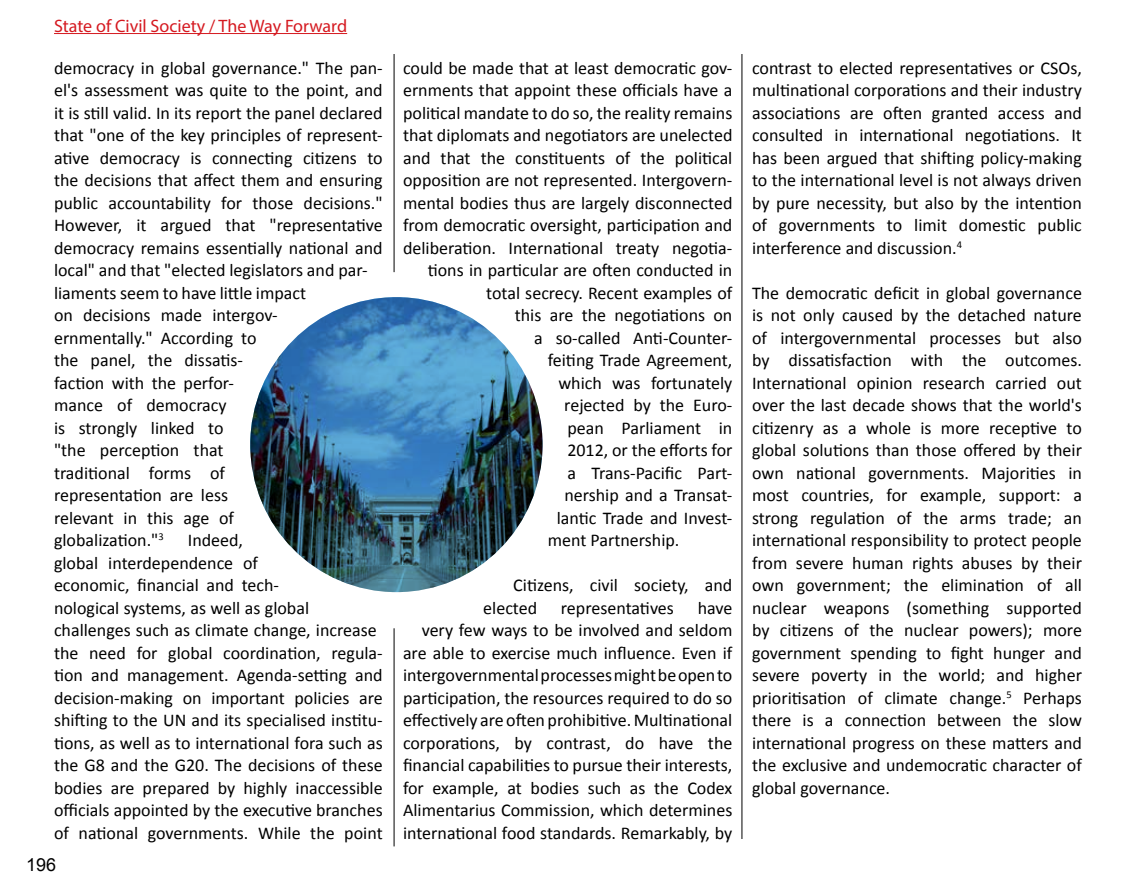
<style>
.page{position:relative;width:1136px;height:893px;background:#fff}
.page>*{position:absolute;margin:0;border:0;box-sizing:border-box;transform-origin:0 0}
.t1{font:18px/22.5px "Calibri";color:#000}
.t2{font:18px "Myriad Pro";color:#d51920}
.t3{font:18px "Arial";color:#000}
</style>
<div class="page">
<hr style="left:54px;top:33px;width:293px;height:1px;background:#d51920">
<hr style="left:741px;top:54px;width:1px;height:785px;background:#000">
<hr style="left:394px;top:54px;width:1px;height:218px;background:#000">
<img style="left:250px;top:297px;width:292px;height:295px">
<hr style="left:394px;top:628px;width:1px;height:218px;background:#000">
<p class="t2" style="left:54px;top:15px;width:294px">State of Civil Society / The Way Forward</p>
<p class="t1" style="left:54px;top:56px;width:330px">democracy in global governance." The pan&shy;el's assessment was quite to the point, and it is still valid. In its report the panel declared that "one of the key principles of represent&shy;ative democracy is connecting citizens to the decisions that affect them and ensuring public accountability for those decisions." However, it argued that "representative democracy remains essentially national and local" and that "elected legislators and par&shy;liaments seem to have little impact<br>on decisions made intergov-<br>ernmentally." According to<br>the panel, the dissatis-<br>faction with the perfor-<br>mance of democracy<br>is strongly linked to<br>"the perception that<br>traditional forms of<br>representation are less<br>relevant in this age of<br>globalization."<sup>3</sup></p>
<p class="t1" style="left:54px;top:529px;width:330px;text-indent:134px">Indeed,<br>global interdependence of<br>economic, financial and tech-<br>nological systems, as well as global challenges such as climate change, increase the need for global coordination, regula&shy;tion and management. Agenda-setting and decision-making on important policies are shifting to the UN and its specialised institu&shy;tions, as well as to international fora such as the G8 and the G20. The decisions of these bodies are prepared by highly inaccessible officials appointed by the executive branches of national governments. While the point</p>
<p class="t3" style="left:26px;top:852px;width:32px">196</p>
<p class="t1" style="left:403px;top:56px;width:331px">could be made that at least democratic gov-</p>
<p class="t1" style="left:403px;top:79px;width:331px">ernments that appoint these officials have a</p>
<p class="t1" style="left:403px;top:101px;width:331px">political mandate to do so, the reality remains</p>
<p class="t1" style="left:403px;top:124px;width:331px">that diplomats and negotiators are unelected</p>
<p class="t1" style="left:403px;top:146px;width:331px">and that the constituents of the political</p>
<p class="t1" style="left:403px;top:169px;width:331px">opposition are not represented. Intergovern-</p>
<p class="t1" style="left:403px;top:191px;width:331px">mental bodies thus are largely disconnected</p>
<p class="t1" style="left:403px;top:214px;width:331px">from democratic oversight, participation and</p>
<p class="t1" style="left:403px;top:236px;width:331px">deliberation. International treaty negotia-</p>
<p class="t1" style="left:427px;top:259px;width:306px">tions in particular are often conducted in</p>
<p class="t1" style="left:486px;top:281px;width:247px">total secrecy. Recent examples of</p>
<p class="t1" style="left:514px;top:304px;width:219px">this are the negotiations on</p>
<p class="t1" style="left:534px;top:326px;width:199px">a so-called Anti-Counter-</p>
<p class="t1" style="left:547px;top:349px;width:186px">feiting Trade Agreement,</p>
<p class="t1" style="left:558px;top:371px;width:176px">which was fortunately</p>
<p class="t1" style="left:564px;top:394px;width:169px">rejected by the Euro-</p>
<p class="t1" style="left:567px;top:416px;width:166px">pean Parliament in</p>
<p class="t1" style="left:567px;top:439px;width:167px">2012, or the efforts for</p>
<p class="t1" style="left:567px;top:461px;width:167px">a Trans-Pacific Part-</p>
<p class="t1" style="left:564px;top:484px;width:169px">nership and a Transat-</p>
<p class="t1" style="left:556px;top:506px;width:177px">lantic Trade and Invest-</p>
<p class="t1" style="left:547px;top:529px;width:133px">ment Partnership.</p>
<p class="t1" style="left:483px;top:574px;width:250px;text-indent:30px">Citizens, civil society, and elected</p>
<p class="t1" style="left:403px;top:596px;width:331px;text-align:right">have<br>very few ways to be involved and seldom are able to exercise much influence. Even if intergovernmental processes might be open to participation, the resources required to do so effectively are often prohibitive. Multinational corporations, by contrast, do have the financial capabilities to pursue their interests, for example, at bodies such as the Codex Alimentarius Commission, which determines international food standards. Remarkably, by</p>
<p class="t1" style="left:561px;top:596px;width:114px">representatives</p>
<p class="t1" style="left:752px;top:56px;width:331px;text-align:justify">contrast to elected representatives or CSOs, multinational corporations and their industry associations are often granted access and consulted in international negotiations. It has been argued that shifting policy-making to the international level is not always driven by pure necessity, but also by the intention of governments to limit domestic public interference and discussion.<sup>4</sup></p>
<p class="t1" style="left:752px;top:281px;width:331px;text-align:justify">The democratic deficit in global governance is not only caused by the detached nature of intergovernmental processes but also by dissatisfaction with the outcomes.<br>International opinion research carried out over the last decade shows that the world's citizenry as a whole is more receptive to global solutions than those offered by their own national governments. Majorities in most countries, for example, support: a strong regulation of the arms trade; an international responsibility to protect people from severe human rights abuses by their own government; the elimination of all nuclear weapons (something supported by citizens of the nuclear powers); more government spending to fight hunger and severe poverty in the world; and higher prioritisation of climate change.<sup>5</sup> Perhaps there is a connection between the slow international progress on these matters and the exclusive and undemocratic character of global governance.</p>
</div>
